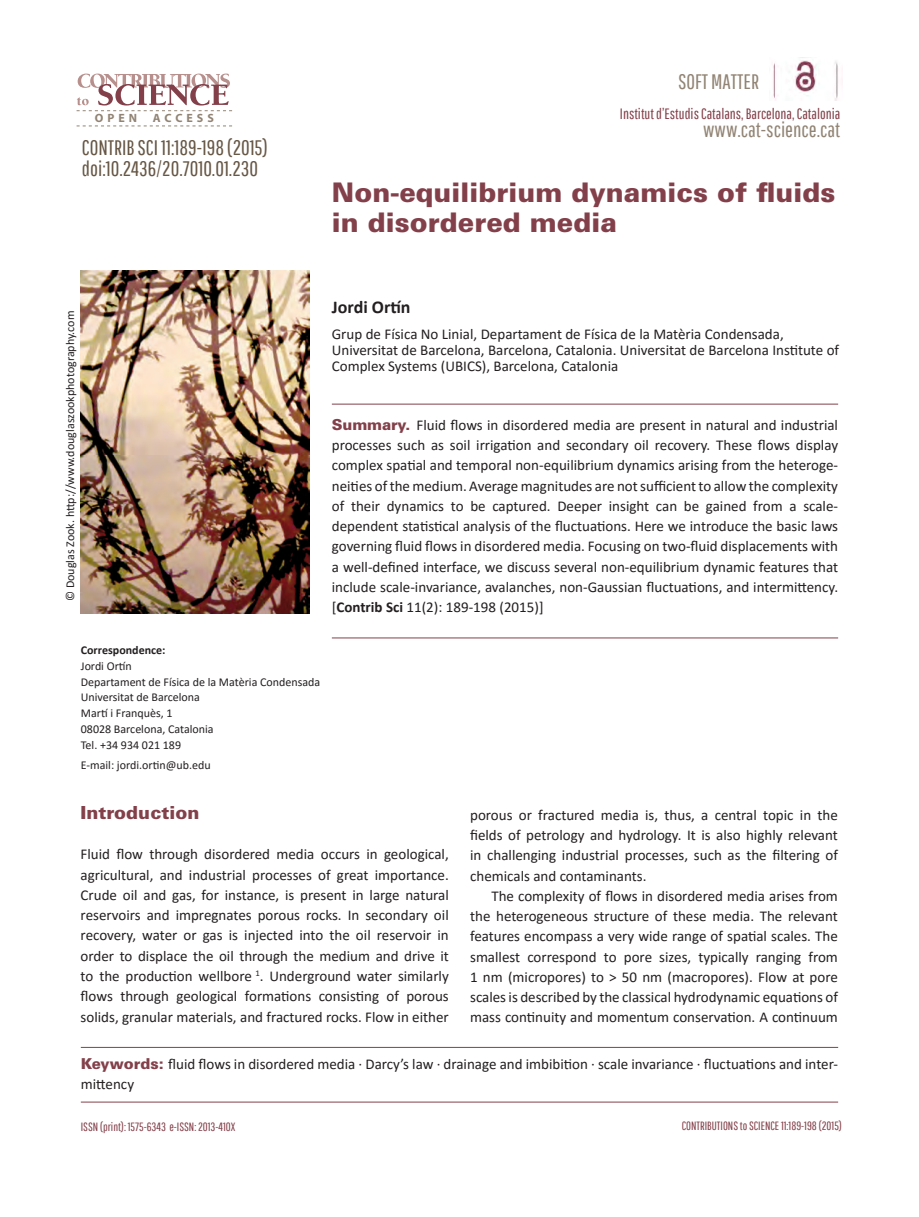
<style>
.page{position:relative;width:919px;height:1217px;background:#fff}
.page>*{position:absolute;margin:0;border:0;box-sizing:border-box;transform-origin:0 0}
.t1{font:900 27px/30px "Univers";color:#83404a}
.t2{font:21px "Pathway Gothic One";color:#675745}
.t3{font:21px "Pathway Gothic One";color:#928474}
.t4{font:900 18px "Univers";color:#83404a}
.t5{font:700 18px "Calibri";color:#231f20}
.Summary_-_Text_centr{font:15px/20.2px "Calibri";color:#231f20;text-align:justify}
.Summary_-_Filete_Inf{font:15px/20.2px "Calibri";color:#231f20}
.t6{font:15px "Pathway Gothic One";color:#83404a}
.Peu_de_foto{font:12px "Calibri";color:#231f20}
.t7{font:12px "Pathway Gothic One";color:#83404a}
.Corresponding_Author{font:700 12px "Calibri";color:#231f20}
.t8{font:700 12px "Myriad Pro";letter-spacing:.335em;color:#928474}
.s1{color:#fff}
.s2{font-family:"Univers";font-weight:900;color:#83404a}
.s3{font-weight:700}
</style>
<div class="page">
<hr style="left:332px;top:404px;width:506px;height:1px;background:#83404a">
<hr style="left:332px;top:637px;width:506px;height:1px;background:#83404a">
<svg style="left:77px;top:126px;width:155px;height:1px"></svg>
<svg style="left:77px;top:74px;width:155px;height:37px"></svg>
<img style="left:773px;top:60px;width:65px;height:41px">
<hr style="left:81px;top:1046px;width:757px;height:1px;background:#83404a">
<hr style="left:81px;top:1101px;width:757px;height:1px;background:#83404a">
<img style="left:81px;top:270px;width:228px;height:343px">
<p class="t8" style="left:95px;top:110px;width:121px">OPEN<span class="s1">A</span>ACCESS</p>
<p class="t2" style="left:82px;top:135px;width:188px">CONTRIB SCI 11:189-198 (2015)</p>
<p class="t2" style="left:82px;top:156px;width:178px">doi:10.2436/20.7010.01.230</p>
<p class="Peu_de_foto" style="left:62px;top:601px;width:291px;rotate:-90deg">© Douglas Zook. http://www.douglaszookphotography.com</p>
<p class="t3" style="left:678px;top:69px;width:82px">SOFT MATTER</p>
<p class="t6" style="left:620px;top:104px;width:222px">Institut d’Estudis Catalans, Barcelona, Catalonia</p>
<p class="t3" style="left:703px;top:116px;width:138px">www.cat-science.cat</p>
<p class="t1" style="left:332px;top:177px;width:505px">Non-equilibrium dynamics of fluids in disordered media</p>
<p class="t5" style="left:332px;top:295px;width:80px">Jordi Ortín</p>
<p class="Summary_-_Text_centr" style="left:332px;top:325px;width:509px;line-height:16.2px;text-align:left">Grup de Física No Linial, Departament de Física de la Matèria Condensada,<br>Universitat de Barcelona, Barcelona, Catalonia. Universitat de Barcelona Institute of<br>Complex Systems (UBICS), Barcelona, Catalonia</p>
<p class="Summary_-_Text_centr" style="left:332px;top:414px;width:508px"><span class="s2">Summary.</span> Fluid flows in disordered media are present in natural and industrial processes such as soil irrigation and secondary oil recovery. These flows display complex spatial and temporal non-equilibrium dynamics arising from the heteroge&shy;neities of the medium. Average magnitudes are not sufficient to allow the complexity of their dynamics to be captured. Deeper insight can be gained from a scale&shy;dependent statistical analysis of the fluctuations. Here we introduce the basic laws governing fluid flows in disordered media. Focusing on two-fluid displacements with a well-defined interface, we discuss several non-equilibrium dynamic features that include scale-invariance, avalanches, non-Gaussian fluctuations, and intermittency. [<span class="s3">Contrib Sci</span> 11(2): 189-198 (2015)]</p>
<p class="Corresponding_Author" style="left:81px;top:641px;width:86px">Correspondence:</p>
<p class="Peu_de_foto" style="left:81px;top:657px;width:53px">Jordi Ortín</p>
<p class="Peu_de_foto" style="left:81px;top:673px;width:241px">Departament de Física de la Matèria Condensada</p>
<p class="Peu_de_foto" style="left:81px;top:689px;width:121px">Universitat de Barcelona</p>
<p class="Peu_de_foto" style="left:81px;top:704px;width:93px">Martí i Franquès, 1</p>
<p class="Peu_de_foto" style="left:81px;top:720px;width:134px">08028 Barcelona, Catalonia</p>
<p class="Peu_de_foto" style="left:81px;top:736px;width:102px">Tel. +34 934 021 189</p>
<p class="Peu_de_foto" style="left:81px;top:756px;width:131px">E-mail: jordi.ortin@ub.edu</p>
<p class="t4" style="left:81px;top:801px;width:120px">Introduction</p>
<p class="Summary_-_Text_centr" style="left:81px;top:843px;width:369px">Fluid flow through disordered media occurs in geological, agricultural, and industrial processes of great importance.<br>Crude oil and gas, for instance, is present in large natural reservoirs and impregnates porous rocks. In secondary oil recovery, water or gas is injected into the oil reservoir in order to displace the oil through the medium and drive it to the production wellbore <sup>1</sup>. Underground water similarly flows through geological formations consisting of porous solids, granular materials, and fractured rocks. Flow in either</p>
<p class="Summary_-_Text_centr" style="left:470px;top:804px;width:369px">porous or fractured media is, thus, a central topic in the fields of petrology and hydrology. It is also highly relevant in challenging industrial processes, such as the filtering of chemicals and contaminants.</p>
<p class="Summary_-_Text_centr" style="left:470px;top:885px;width:369px;text-indent:21px">The complexity of flows in disordered media arises from the heterogeneous structure of these media. The relevant features encompass a very wide range of spatial scales. The smallest correspond to pore sizes, typically ranging from 1 nm (micropores) to &gt; 50 nm (macropores). Flow at pore scales is described by the classical hydrodynamic equations of mass continuity and momentum conservation. A continuum</p>
<p class="Summary_-_Filete_Inf" style="left:81px;top:1053px;width:758px"><span class="s2">Keywords:</span> fluid flows in disordered media · Darcy’s law · drainage and imbibition · scale invariance · fluctuations and inter&shy;mittency</p>
<p class="t7" style="left:81px;top:1119px;width:156px">ISSN (print): 1575-6343 e-ISSN: 2013-410X</p>
<p class="t7" style="left:681px;top:1117px;width:162px">CONTRIBUTIONS to SCIENCE 11:189-198 (2015)</p>
</div>
